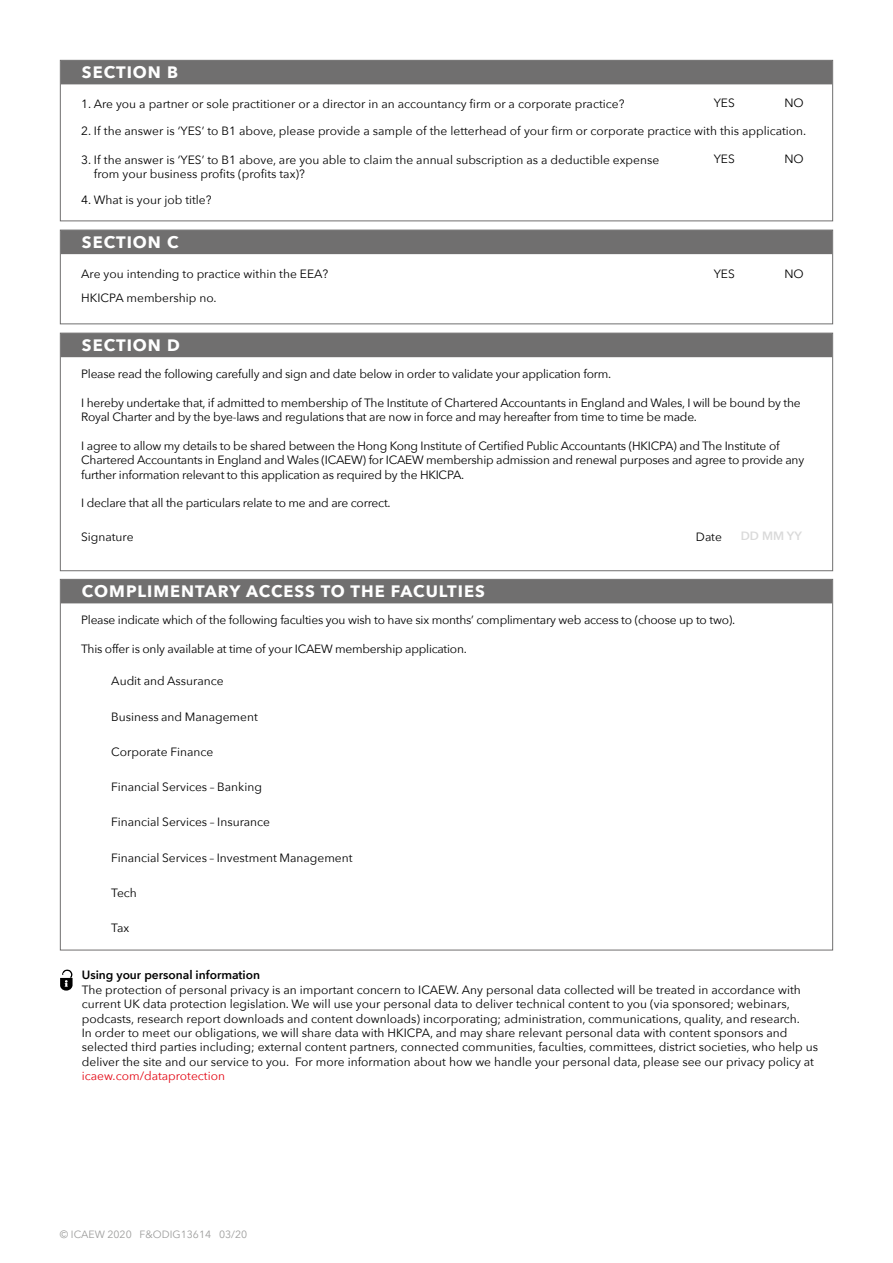
<style>
.page{position:relative;width:893px;height:1263px;background:#fff}
.page>*{position:absolute;margin:0;border:0;box-sizing:border-box;transform-origin:0 0}
.box_heading{font:700 16.5px "Avenir Next";letter-spacing:.06em;color:#fff}
.body_-_form{font:12px/14.4px "Avenir Next";color:#000}
.body_-_form-2{font:12px/14.4px "Avenir Next";letter-spacing:-.02em;color:#000}
.radio_long_button{font:12px "Avenir Next";color:#000}
.body_-_form-3{font:600 12px "Avenir Next";color:#000}
.DDMMYY{font:600 12px "Avenir Next";color:#dadada}
.copyright-jobnumber{font:10.5px "Avenir Next";color:#9d9d9c}
.s1{color:#e30613}
</style>
<div class="page">
<div style="left:61px;top:60px;width:771px;height:24px;background:#706f6f"></div>
<div style="left:60px;top:60px;width:773px;height:161px;border:1px solid #706f6f"></div>
<div style="left:61px;top:230px;width:771px;height:24px;background:#706f6f"></div>
<div style="left:60px;top:230px;width:773px;height:94px;border:1px solid #706f6f"></div>
<div style="left:61px;top:333px;width:771px;height:24px;background:#706f6f"></div>
<div style="left:60px;top:333px;width:773px;height:238px;border:1px solid #706f6f"></div>
<div style="left:61px;top:579px;width:771px;height:24px;background:#706f6f"></div>
<svg style="left:60px;top:969px;width:13px;height:21px"></svg>
<p class="box_heading" style="left:82px;top:58px;width:98px">SECTION B</p>
<p class="body_-_form" style="left:81px;top:96px;width:545px">1. Are you a partner or sole practitioner or a director in an accountancy firm or a corporate practice?</p>
<p class="body_-_form" style="left:714px;top:95px;width:23px">YES</p>
<p class="body_-_form" style="left:784px;top:95px;width:21px">NO</p>
<p class="body_-_form" style="left:81px;top:123px;width:727px">2. If the answer is ‘YES’ to B1 above, please provide a sample of the letterhead of your firm or corporate practice with this application.</p>
<p class="body_-_form" style="left:94px;top:152px;width:567px;text-indent:-13px">3. If the answer is ‘YES’ to B1 above, are you able to claim the annual subscription as a deductible expense from your business profits (profits tax)?</p>
<p class="body_-_form" style="left:714px;top:151px;width:23px">YES</p>
<p class="body_-_form" style="left:784px;top:151px;width:21px">NO</p>
<p class="body_-_form" style="left:81px;top:192px;width:132px">4. What is your job title?</p>
<p class="box_heading" style="left:82px;top:228px;width:98px">SECTION C</p>
<p class="body_-_form" style="left:81px;top:266px;width:249px">Are you intending to practice within the EEA?</p>
<p class="body_-_form" style="left:81px;top:290px;width:137px">HKICPA membership no.</p>
<p class="box_heading" style="left:82px;top:331px;width:99px">SECTION D</p>
<p class="body_-_form" style="left:714px;top:266px;width:23px">YES</p>
<p class="body_-_form" style="left:784px;top:266px;width:21px">NO</p>
<p class="body_-_form-2" style="left:81px;top:366px;width:532px">Please read the following carefully and sign and date below in order to validate your application form.</p>
<p class="body_-_form-2" style="left:81px;top:395px;width:721px">I hereby undertake that, if admitted to membership of The Institute of Chartered Accountants in England and Wales, I will be bound by the<br>Royal Charter and by the bye-laws and regulations that are now in force and may hereafter from time to time be made.</p>
<p class="body_-_form-2" style="left:81px;top:438px;width:724px">I agree to allow my details to be shared between the Hong Kong Institute of Certified Public Accountants (HKICPA) and The Institute of<br>Chartered Accountants in England and Wales (ICAEW) for ICAEW membership admission and renewal purposes and agree to provide any further information relevant to this application as required by the HKICPA.</p>
<p class="body_-_form-2" style="left:81px;top:495px;width:311px">I declare that all the particulars relate to me and are correct.</p>
<p class="body_-_form" style="left:81px;top:529px;width:54px">Signature</p>
<p class="body_-_form" style="left:696px;top:529px;width:28px">Date</p>
<p class="box_heading" style="left:82px;top:577px;width:404px">COMPLIMENTARY ACCESS TO THE FACULTIES</p>
<p class="DDMMYY" style="left:741px;top:526px;width:63px">DD MM YY</p>
<p class="body_-_form-2" style="left:81px;top:612px;width:656px">Please indicate which of the following faculties you wish to have six months’ complimentary web access to (choose up to two).</p>
<p class="body_-_form-2" style="left:81px;top:641px;width:387px">This offer is only available at time of your ICAEW membership application.</p>
<p class="radio_long_button" style="left:111px;top:671px;width:114px">Audit and Assurance</p>
<p class="radio_long_button" style="left:111px;top:706px;width:148px">Business and Management</p>
<p class="radio_long_button" style="left:111px;top:742px;width:103px">Corporate Finance</p>
<p class="radio_long_button" style="left:111px;top:777px;width:152px">Financial Services – Banking</p>
<p class="radio_long_button" style="left:111px;top:812px;width:160px">Financial Services – Insurance</p>
<p class="radio_long_button" style="left:111px;top:847px;width:243px">Financial Services – Investment Management</p>
<p class="radio_long_button" style="left:111px;top:882px;width:27px">Tech</p>
<p class="radio_long_button" style="left:111px;top:918px;width:19px">Tax</p>
<p class="body_-_form-3" style="left:82px;top:965px;width:180px">Using your personal information</p>
<p class="body_-_form" style="left:82px;top:982px;width:738px">The protection of personal privacy is an important concern to ICAEW. Any personal data collected will be treated in accordance with current UK data protection legislation. We will use your personal data to deliver technical content to you (via sponsored; webinars, podcasts, research report downloads and content downloads) incorporating; administration, communications, quality, and research.<br>In order to meet our obligations, we will share data with HKICPA, and may share relevant personal data with content sponsors and selected third parties including; external content partners, connected communities, faculties, committees, district societies, who help us deliver the site and our service to you. For more information about how we handle your personal data, please see our privacy policy at <span class="s1">icaew.com/dataprotection</span></p>
<p class="copyright-jobnumber" style="left:60px;top:1226px;width:189px">© ICAEW 2020 F&amp;ODIG13614 03/20</p>
</div>
